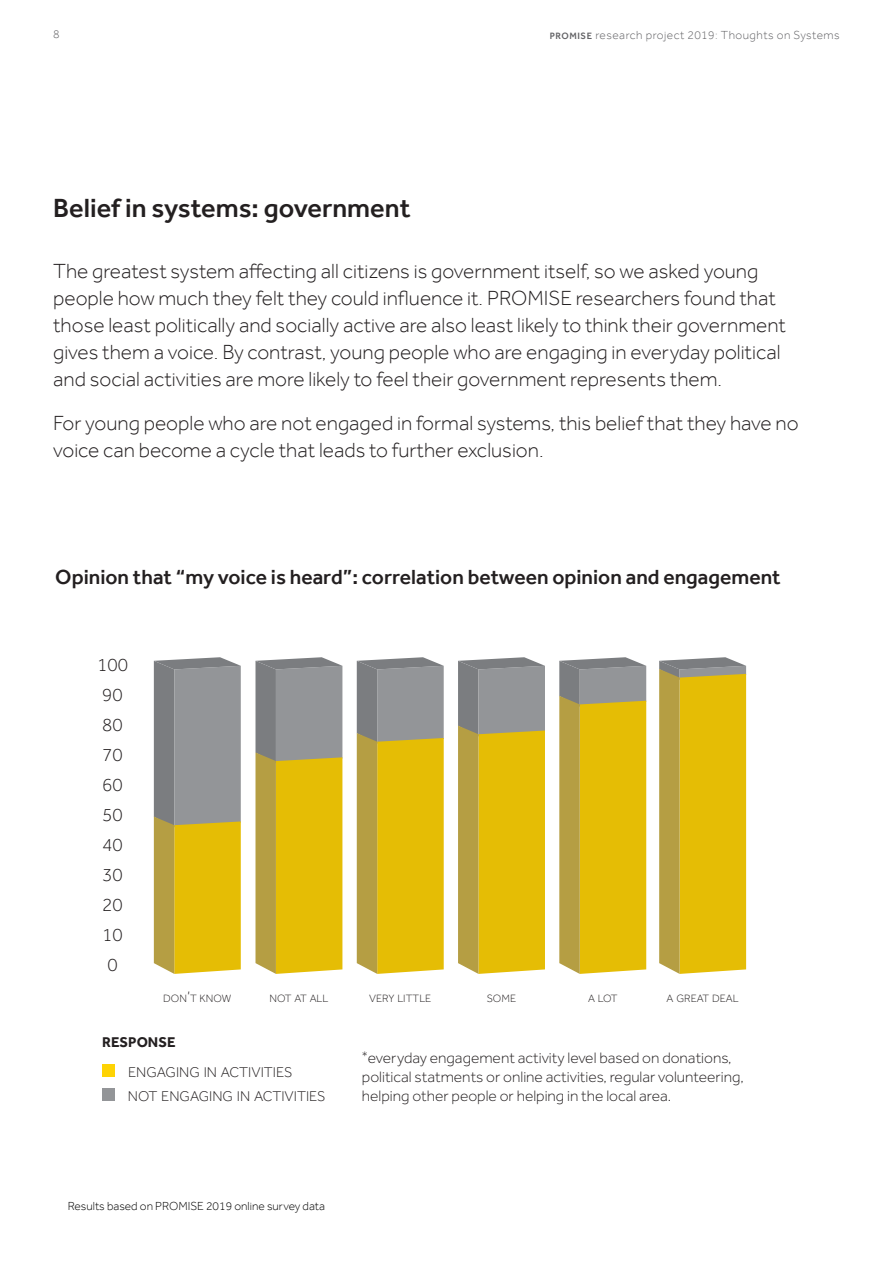
<style>
.page{position:relative;width:893px;height:1263px;background:#fff}
.page>*{position:absolute;margin:0;border:0;box-sizing:border-box;transform-origin:0 0}
.sub_header_effra_18{font:500 27px "Effra";color:#231f20}
.body_effra_14_18_4mm{font:300 21px/27px "Effra";color:#231f20}
.sub_header_effra_18-2{font:500 21px "Effra";color:#231f20}
.t1{font:300 18.9px/30px "Effra";color:#231f20}
.t2{font:300 15.6px/18.8px "Effra";color:#231f20}
.t3{font:300 14.55px/30.8px "Effra";color:#231f20}
.cover_sub_title_MINI{font:300 12px "Effra";letter-spacing:.04em;color:#636366}
.body_effra_11_15_5_4{font:300 12px "Effra";color:#000}
.t4{font:300 10.95px "Effra";color:#231f20}
.s1{font-weight:500;font-size:9.45px}
.s2{font-size:15.6px}
.s3{font-weight:700}
</style>
<div class="page">
<div style="left:102px;top:1088px;width:12px;height:13px;background:#939598"></div>
<div style="left:102px;top:1064px;width:12px;height:13px;background:#fed304"></div>
<svg style="left:154px;top:657px;width:87px;height:317px;background:#b2a258"></svg>
<svg style="left:255px;top:657px;width:87px;height:317px;background:#c3ac42"></svg>
<svg style="left:357px;top:657px;width:87px;height:317px;background:#c6ac37"></svg>
<svg style="left:458px;top:657px;width:87px;height:317px;background:#c8ad34"></svg>
<svg style="left:559px;top:657px;width:87px;height:317px;background:#d0b22a"></svg>
<svg style="left:659px;top:657px;width:87px;height:317px;background:#d6b51f"></svg>
<p class="cover_sub_title_MINI" style="left:53px;top:27px;width:8px">8</p>
<p class="cover_sub_title_MINI" style="left:550px;top:28px;width:291px"><span class="s1">PROMISE</span> research project 2019: Thoughts on Systems</p>
<p class="sub_header_effra_18" style="left:53px;top:192px;width:359px">Belief in systems: government</p>
<p class="body_effra_14_18_4mm" style="left:53px;top:257px;width:734px">The greatest system affecting all citizens is government itself, so we asked young people how much they felt they could influence it. PROMISE researchers found that those least politically and socially active are also least likely to think their government gives them a voice. By contrast, young people who are engaging in everyday political and social activities are more likely to feel their government represents them.</p>
<p class="body_effra_14_18_4mm" style="left:53px;top:409px;width:747px">For young people who are not engaged in formal systems, this belief that they have no voice can become a cycle that leads to further exclusion.</p>
<p class="sub_header_effra_18-2" style="left:55px;top:564px;width:727px">Opinion that “my voice is heard”: correlation between opinion and engagement</p>
<p class="t1" style="left:97px;top:650px;width:32px">100<br>90<br>80<br>70<br>60<br>50<br>40<br>30<br>20<br>10<br>0</p>
<p class="t4" style="left:163px;top:992px;width:70px">DON<span class="s2">’</span>T KNOW</p>
<p class="t4" style="left:269px;top:992px;width:60px">NOT AT ALL</p>
<p class="t4" style="left:369px;top:992px;width:64px">VERY LITTLE</p>
<p class="t4" style="left:487px;top:992px;width:31px">SOME</p>
<p class="t4" style="left:588px;top:992px;width:31px">A LOT</p>
<p class="t4" style="left:667px;top:992px;width:74px">A GREAT DEAL</p>
<p class="t3" style="left:128px;top:1026px;width:166px;text-indent:-26px"><span class="s3">RESPONSE<br></span>ENGAGING IN ACTIVITIES</p>
<p class="t3" style="left:128px;top:1080px;width:199px">NOT ENGAGING IN ACTIVITIES</p>
<p class="t2" style="left:362px;top:1048px;width:383px"><sup>*</sup>everyday engagement activity level based on donations, political statments or online activities, regular volunteering, helping other people or helping in the local area.</p>
<p class="body_effra_11_15_5_4" style="left:68px;top:1199px;width:259px">Results based on PROMISE 2019 online survey data</p>
</div>
